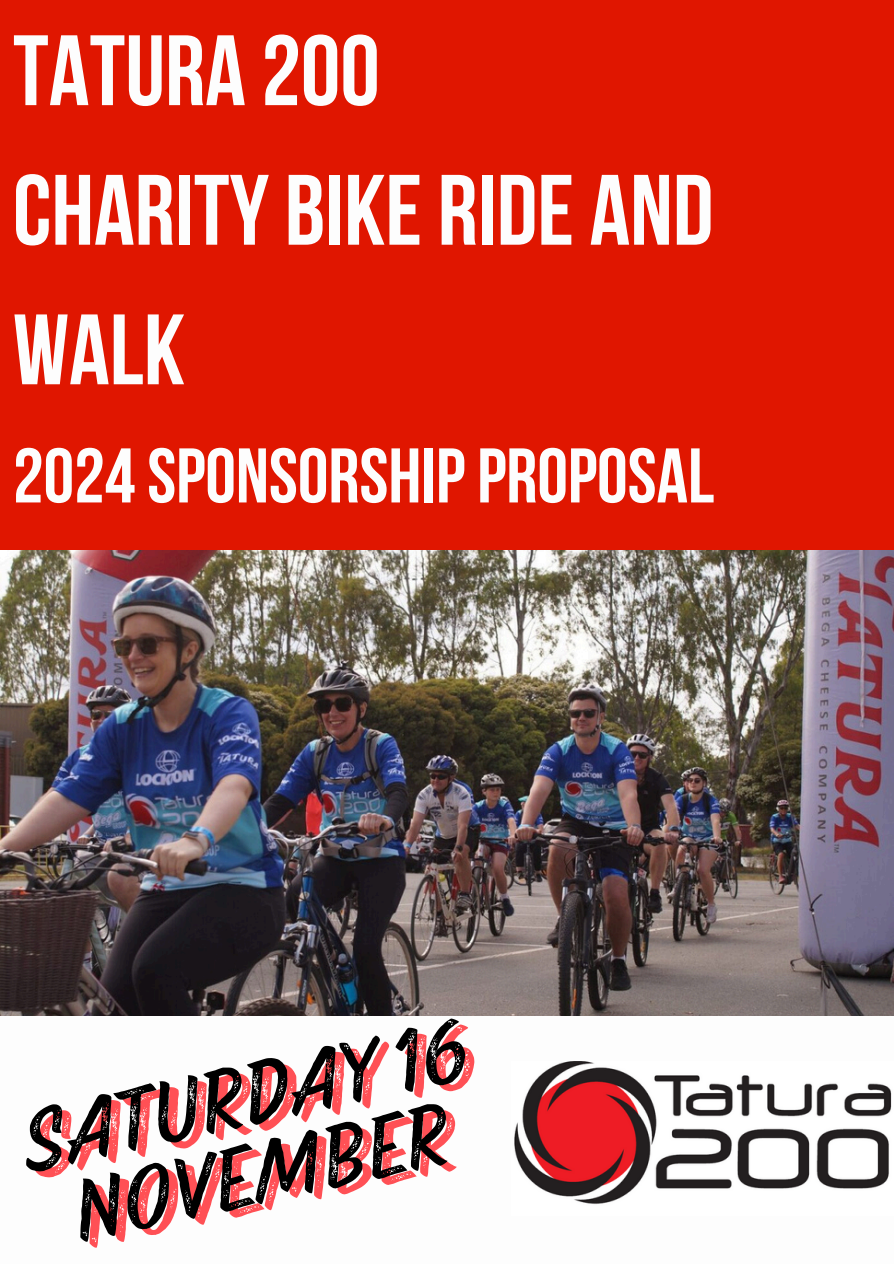
<style>
.page{position:relative;width:894px;height:1264px;background:#fff}
.page>*{position:absolute;margin:0;border:0;box-sizing:border-box;transform-origin:0 0}
.t1{font:99.75px/139.5px "Bebas Neue Cyrillic";color:#fdfdfd}
.t2{font:700 87.75px/78.8px "Pinatas Marks Rough";color:#000;text-align:center}
.t3{font:77.25px "Bebas Neue Cyrillic";color:#fdfdfd}
</style>
<div class="page">
<div style="left:0;top:0;width:893px;height:551px;background:#e01600"></div>
<img style="left:514px;top:1061px;width:378px;height:143px">
<img style="left:0;top:551px;width:893px;height:464px">
<p class="t1" style="left:13px;top:10px;width:368px">TATURA 200</p>
<p class="t1" style="left:13px;top:150px;width:702px">CHARITY BIKE RIDE AND<br>WALK</p>
<h1 class="t3" style="left:13px;top:444px;width:702px">2024SPONSORSHIPPROPOSAL</h1>
<p class="t2" style="left:16px;top:1107px;width:457px;rotate:-12deg">SATURDAY 16<br>NOVEMBER</p>
</div>
